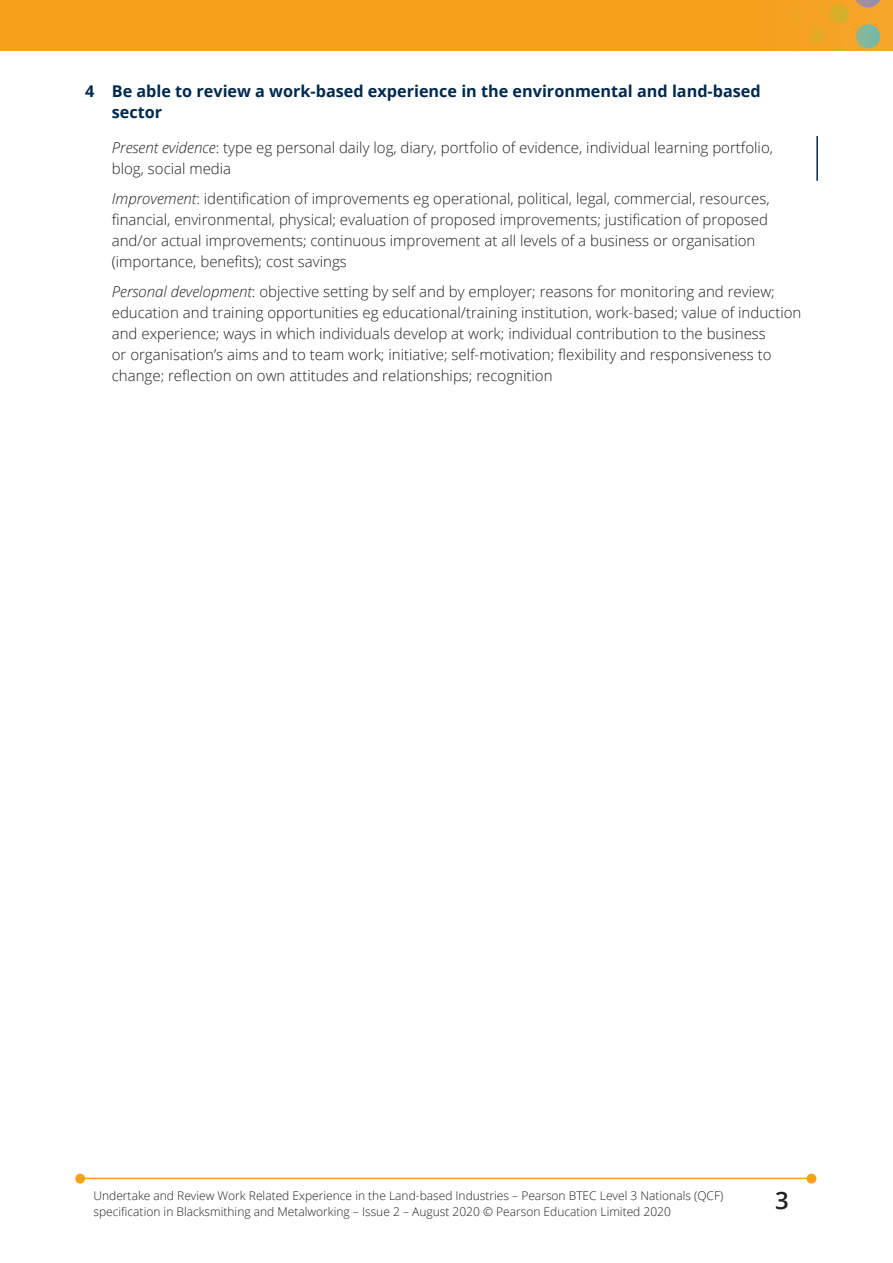
<style>
.page{position:relative;width:893px;height:1263px;background:#fff}
.page>*{position:absolute;margin:0;border:0;box-sizing:border-box;transform-origin:0 0}
.t1{font:600 24px "Open Sans";color:#231f20}
.text2{font:700 16.2px/21px "Open Sans";color:#00294e}
.text_unit_content{font:300 15px/21px "Open Sans";color:#231f20}
.t2{font:300 12px/16.5px "Open Sans";color:#231f20}
.s1{font-style:italic}
</style>
<div class="page">
<img style="left:0;top:0;width:893px;height:51px">
<hr style="left:82px;top:1178px;width:728px;height:1px;background:#f6a01b">
<div style="left:807px;top:1174px;width:9px;height:9px;background:#f6a01b;border-radius:50%"></div>
<div style="left:807px;top:1174px;width:9px;height:9px;border:2px solid #f6a01b;border-radius:50%"></div>
<div style="left:76px;top:1174px;width:8px;height:9px;background:#f6a01b;border-radius:50%"></div>
<div style="left:75px;top:1174px;width:10px;height:9px;border:2px solid #f6a01b;border-radius:50%"></div>
<hr style="left:816px;top:136px;width:2px;height:45px;background:#002556">
<p class="text2" style="left:112px;top:81px;width:650px;text-indent:-27px">4 Be able to review a work-based experience in the environmental and land-based sector</p>
<p class="text_unit_content" style="left:112px;top:137px;width:663px"><span class="s1">Present evidence</span>: type eg personal daily log, diary, portfolio of evidence, individual learning portfolio, blog, social media</p>
<p class="text_unit_content" style="left:112px;top:188px;width:659px"><span class="s1">Improvement</span>: identification of improvements eg operational, political, legal, commercial, resources, financial, environmental, physical; evaluation of proposed improvements; justification of proposed and/or actual improvements; continuous improvement at all levels of a business or organisation (importance, benefits); cost savings</p>
<p class="text_unit_content" style="left:112px;top:281px;width:691px"><span class="s1">Personal development</span>: objective setting by self and by employer; reasons for monitoring and review; education and training opportunities eg educational/training institution, work-based; value of induction and experience; ways in which individuals develop at work; individual contribution to the business<br>or organisation’s aims and to team work; initiative; self-motivation; flexibility and responsiveness to change; reflection on own attitudes and relationships; recognition</p>
<p class="t2" style="left:94px;top:1187px;width:631px">Undertake and Review Work Related Experience in the Land-based Industries – Pearson BTEC Level 3 Nationals (QCF) specification in Blacksmithing and Metalworking – Issue 2 – August 2020 © Pearson Education Limited 2020</p>
<h1 class="t1" style="left:775px;top:1184px;width:15px">3</h1>
</div>
